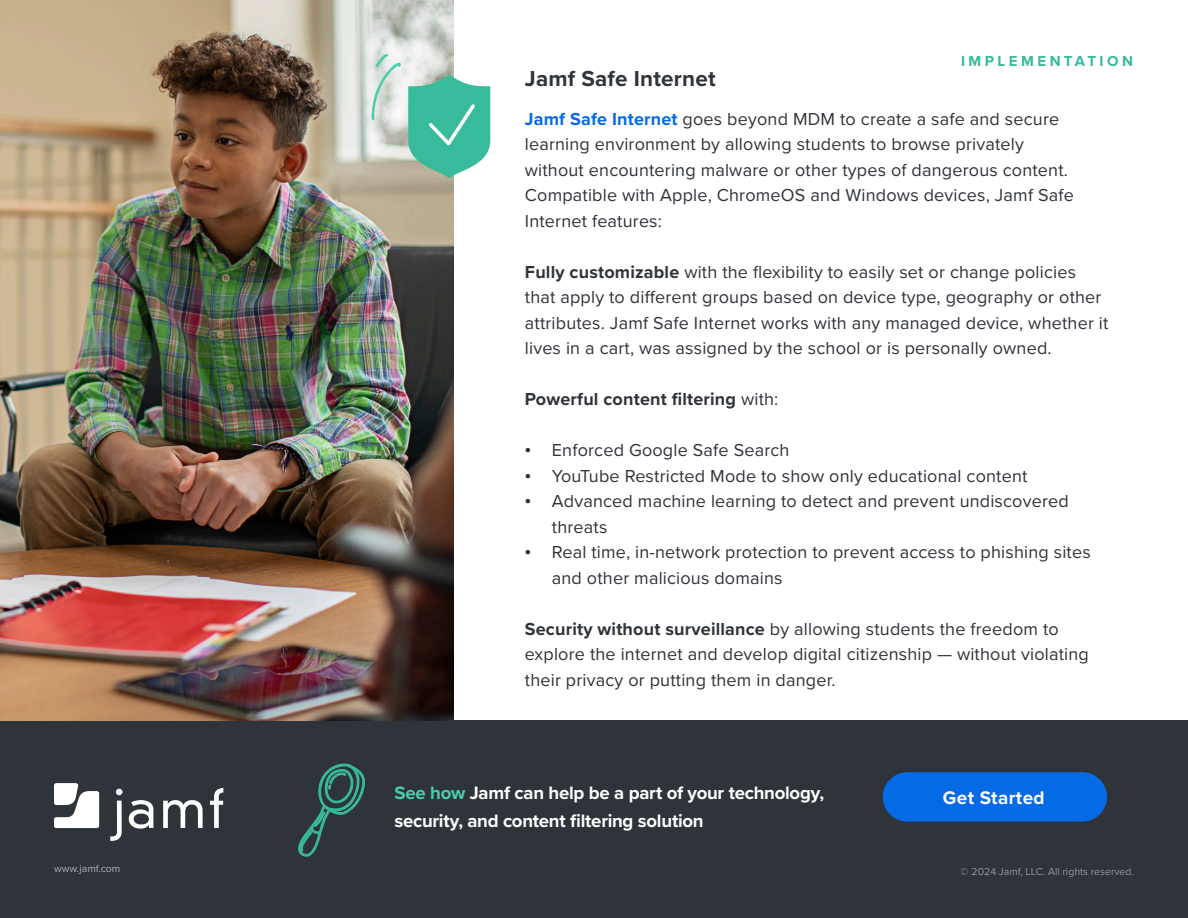
<style>
.page{position:relative;width:1188px;height:918px;background:#fff}
.page>*{position:absolute;margin:0;border:0;box-sizing:border-box;transform-origin:0 0}
.List_Paragraph{font:700 22.5px "Proxima Nova";letter-spacing:.01em;color:#2f343a}
.List_Paragraph-2{font:700 18.9px "Proxima Nova";letter-spacing:.02em;color:#fff}
.paragraph{font:700 18.6px/27.9px "Proxima Nova";letter-spacing:-.015em;color:#fff}
.List_Paragraph-3{font:18px/25.5px "Proxima Nova";letter-spacing:.01em;color:#2f343a}
.List_Paragraph-4{font:700 18px "Proxima Nova";letter-spacing:.01em;color:#2f343a}
.t1{font:700 15px "Proxima Nova";letter-spacing:.23em;color:#37bb9a}
.t2{font:12px "Proxima Nova";letter-spacing:.095em;color:#979a9d}
.Copyright{font:10.5px "Proxima Nova";color:#acaeb0}
.s1{font-weight:700;color:#056ae6}
.s2{font-weight:700}
.s3{font-weight:400}
.s4{font-family:"Times New Roman"}
.s5{color:#48ceac}
.s6{font-family:"Proxima Nova Extrabld"}
</style>
<div class="page">
<div style="left:0;top:720px;width:1188px;height:198px;background:#2f343a"></div>
<svg style="left:129px;top:800px;width:24px;height:29px"></svg>
<svg style="left:163px;top:800px;width:40px;height:28px"></svg>
<svg style="left:210px;top:788px;width:13px;height:40px"></svg>
<svg style="left:110px;top:789px;width:12px;height:52px"></svg>
<svg style="left:54px;top:783px;width:45px;height:45px"></svg>
<svg style="left:298px;top:763px;width:67px;height:94px"></svg>
<div style="left:883px;top:772px;width:224px;height:50px;background:#056ae6;border-radius:25px"></div>
<img style="left:0;top:0;width:454px;height:720px">
<svg style="left:370px;top:53px;width:121px;height:125px"></svg>
<p class="t1" style="left:961px;top:49px;width:173px">IMPLEMENTATION</p>
<p class="List_Paragraph" style="left:525px;top:62px;width:192px">Jamf Safe Internet</p>
<p class="List_Paragraph-3" style="left:525px;top:105px;width:551px"><span class="s1">Jamf Safe Internet</span> goes beyond MDM to create a safe and secure learning environment by allowing students to browse privately without encountering malware or other types of dangerous content.<br>Compatible with Apple, ChromeOS and Windows devices, Jamf Safe Internet features:</p>
<p class="List_Paragraph-3" style="left:525px;top:258px;width:585px"><span class="s2">Fully customizable</span> with the flexibility to easily set or change policies that apply to different groups based on device type, geography or other attributes. Jamf Safe Internet works with any managed device, whether it lives in a cart, was assigned by the school or is personally owned.</p>
<p class="List_Paragraph-4" style="left:525px;top:386px;width:255px">Powerful content filtering <span class="s3">with:</span></p>
<p class="List_Paragraph-3" style="left:525px;top:437px;width:266px"><span class="s4">•</span> Enforced Google Safe Search</p>
<p class="List_Paragraph-3" style="left:525px;top:462px;width:504px"><span class="s4">•</span> YouTube Restricted Mode to show only educational content</p>
<p class="List_Paragraph-3" style="left:552px;top:488px;width:518px;text-indent:-27px"><span class="s4">•</span> Advanced machine learning to detect and prevent undiscovered threats</p>
<p class="List_Paragraph-3" style="left:552px;top:539px;width:540px;text-indent:-27px"><span class="s4">•</span> Real time, in-network protection to prevent access to phishing sites and other malicious domains</p>
<p class="List_Paragraph-3" style="left:525px;top:615px;width:565px"><span class="s2">Security without surveillance</span> by allowing students the freedom to explore the internet and develop digital citizenship — without violating their privacy or putting them in danger.</p>
<p class="paragraph" style="left:395px;top:779px;width:431px"><span class="s5">See how</span> Jamf can help be a part of your technology, security, and content filtering solution</p>
<p class="List_Paragraph-2" style="left:943px;top:783px;width:103px">Get Started</p>
<p class="t2" style="left:987px;top:860px;width:149px">K12 Malware <span class="s6">| Page 12</span></p>
<p class="Copyright" style="left:54px;top:861px;width:68px">www.jamf.com</p>
<p class="Copyright" style="left:961px;top:864px;width:175px">© 2024 Jamf, LLC. All rights reserved.</p>
</div>
